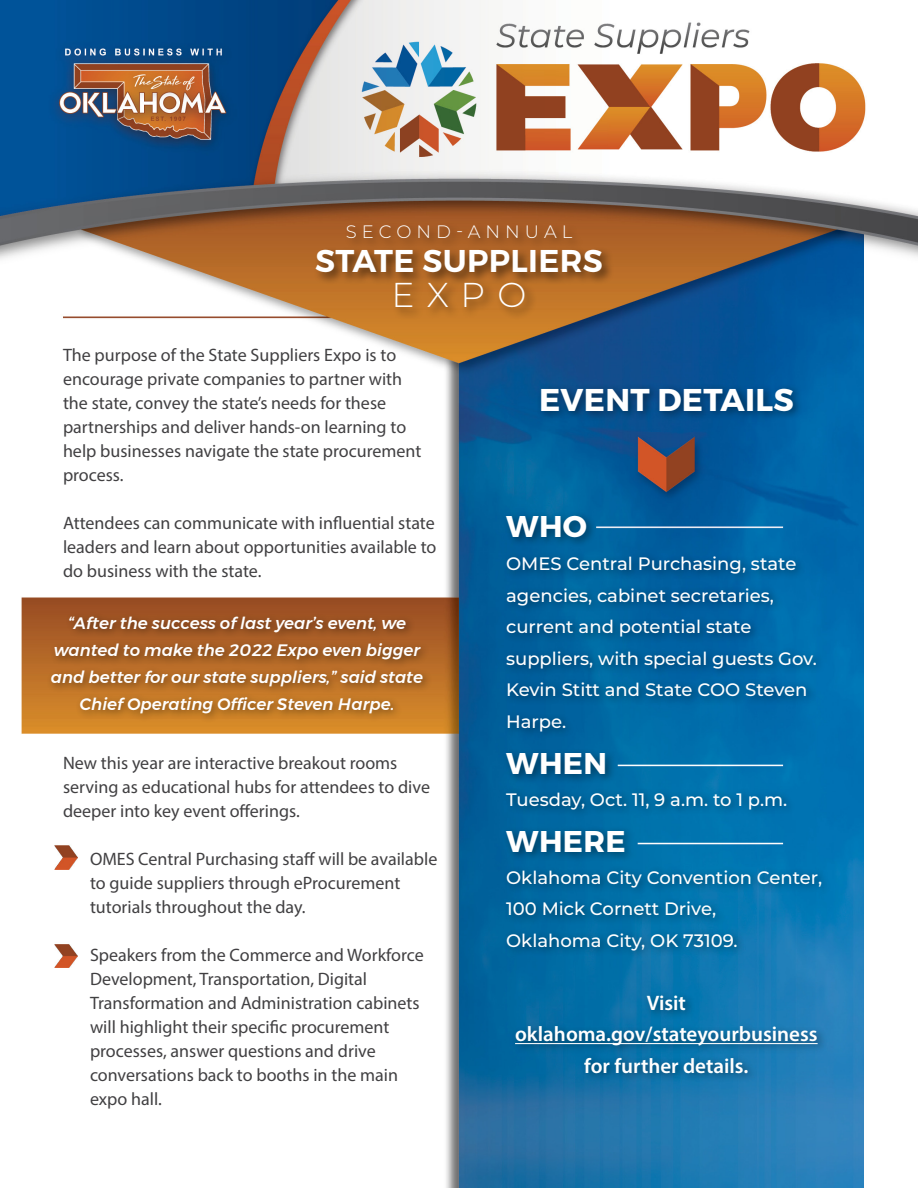
<style>
.page{position:relative;width:918px;height:1188px;background:#fff}
.page>*{position:absolute;margin:0;border:0;box-sizing:border-box;transform-origin:0 0}
.t1{font:300 34.5px "Montserrat";color:#fff}
.t2{font:600 31.5px "Montserrat";letter-spacing:.01em;color:#fff}
.t3{font:700 31.5px "Montserrat";letter-spacing:.01em;color:#fff}
.t4{font:700 30px "Montserrat";letter-spacing:.01em;color:#fff}
.t5{font:600 21px/31.5px "Myriad Pro";color:#fff;text-align:center}
.t6{font:18px/24px "Myriad Pro";color:#414042}
.t7{font:500 18px/31.5px "Montserrat";color:#fff}
.t8{font:300 18px "Montserrat";letter-spacing:.28em;color:#fff}
.t9{font:italic 500 16.5px/27px "Montserrat";color:#fff;text-align:center}
</style>
<div class="page">
<img style="left:0;top:0;width:918px;height:1188px">
<div style="left:46px;top:612px;width:386px;height:112px;background:#000;opacity:.45"></div>
<div style="left:502px;top:383px;width:330px;height:700px;background:#000;opacity:.45"></div>
<hr style="left:515px;top:1043px;width:303px;height:1px;background:#fff">
<img style="left:55px;top:846px;width:22px;height:23px">
<img style="left:55px;top:944px;width:22px;height:24px">
<div style="left:313px;top:222px;width:301px;height:98px;background:#000;opacity:.55"></div>
<p class="t8" style="left:346px;top:219px;width:228px">SECOND-ANNUAL</p>
<h2 class="t2" style="left:315px;top:242px;width:289px">STATE SUPPLIERS</h2>
<h1 class="t1" style="left:392px;top:271px;width:136px">EXPO</h1>
<p class="t6" style="left:63px;top:343px;width:360px">The purpose of the State Suppliers Expo is to encourage private companies to partner with the state, convey the state’s needs for these partnerships and deliver hands-on learning to help businesses navigate the state procurement process.</p>
<p class="t6" style="left:63px;top:511px;width:375px;text-align:justify">Attendees can communicate with influential state leaders and learn about opportunities available to do business with the state.</p>
<p class="t9" style="left:51px;top:610px;width:374px">“After the success of last year’s event, we wanted to make the 2022 Expo even bigger and better for our state suppliers,” said state Chief Operating Officer Steven Harpe.</p>
<p class="t6" style="left:63px;top:751px;width:369px">New this year are interactive breakout rooms serving as educational hubs for attendees to dive deeper into key event offerings.</p>
<p class="t6" style="left:90px;top:847px;width:349px;text-indent:-27px">• OMES Central Purchasing staff will be available to guide suppliers through eProcurement tutorials throughout the day.</p>
<p class="t6" style="left:90px;top:943px;width:335px;text-indent:-27px">• Speakers from the Commerce and Workforce Development, Transportation, Digital Transformation and Administration cabinets will highlight their specific procurement processes, answer questions and drive conversations back to booths in the main expo hall.</p>
<h2 class="t3" style="left:539px;top:381px;width:256px">EVENT DETAILS</h2>
<h3 class="t4" style="left:506px;top:508px;width:82px">WHO</h3>
<p class="t7" style="left:506px;top:548px;width:312px">OMES Central Purchasing, state agencies, cabinet secretaries, current and potential state suppliers, with special guests Gov.<br>Kevin Stitt and State COO Steven<br>Harpe.</p>
<h3 class="t4" style="left:506px;top:745px;width:102px">WHEN</h3>
<p class="t7" style="left:506px;top:783px;width:283px">Tuesday, Oct. 11, 9 a.m. to 1 p.m.</p>
<h3 class="t4" style="left:506px;top:823px;width:121px">WHERE</h3>
<p class="t7" style="left:506px;top:861px;width:318px">Oklahoma City Convention Center,<br>100 Mick Cornett Drive,<br>Oklahoma City, OK 73109.</p>
<p class="t5" style="left:515px;top:987px;width:304px">Visit oklahoma.gov/stateyourbusiness for further details.</p>
</div>
